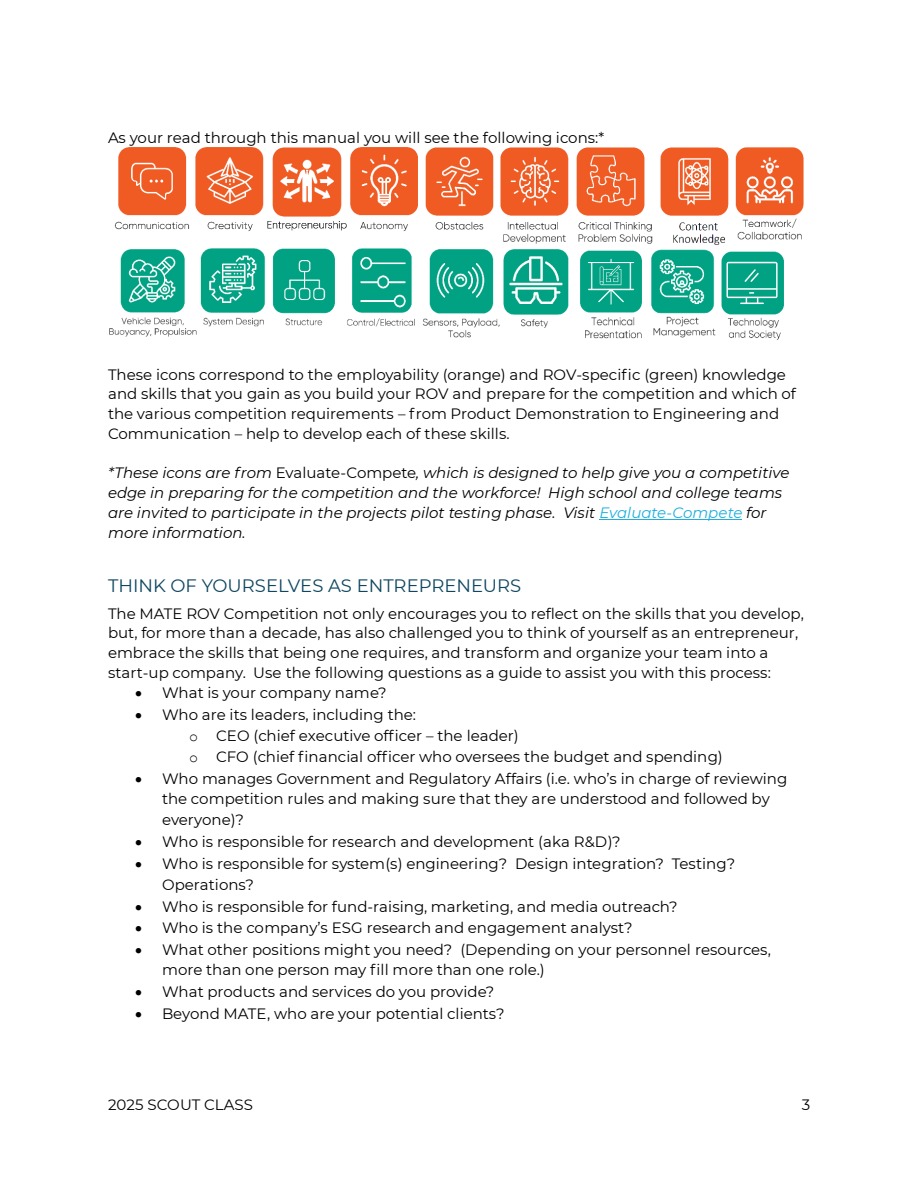
<style>
.page{position:relative;width:918px;height:1188px;background:#fff}
.page>*{position:absolute;margin:0;border:0;box-sizing:border-box;transform-origin:0 0}
.t1{font:18px "Montserrat";color:#0f4761}
.t2{font:15px/19.8px "Montserrat";color:#000}
.t3{font:italic 15px/19.8px "Montserrat";color:#000}
.s1{font-style:normal}
.s2{color:#1dafde}
.s3{font-family:"Courier New"}
</style>
<div class="page">
<hr style="left:600px;top:519px;width:142px;height:1px;background:#1dafde">
<img style="left:109px;top:147px;width:695px;height:193px">
<p class="t2" style="left:108px;top:127px;width:498px">As your read through this manual you will see the following icons:*</p>
<p class="t2" style="left:108px;top:364px;width:690px">These icons correspond to the employability (orange) and ROV-specific (green) knowledge and skills that you gain as you build your ROV and prepare for the competition and which of the various competition requirements – from Product Demonstration to Engineering and Communication – help to develop each of these skills.</p>
<p class="t3" style="left:108px;top:463px;width:683px">*These icons are from <span class="s1">Evaluate-Compete</span>, which is designed to help give you a competitive edge in preparing for the competition and the workforce! High school and college teams are invited to participate in the projects pilot testing phase. Visit <span class="s2">Evaluate-Compete</span> for more information.</p>
<h3 class="t1" style="left:108px;top:574px;width:415px">THINK OF YOURSELVES AS ENTREPRENEURS</h3>
<p class="t2" style="left:108px;top:603px;width:697px">The MATE ROV Competition not only encourages you to reflect on the skills that you develop, but, for more than a decade, has also challenged you to think of yourself as an entrepreneur, embrace the skills that being one requires, and transform and organize your team into a start-up company. Use the following questions as a guide to assist you with this process:</p>
<p class="t2" style="left:135px;top:683px;width:253px">• What is your company name?</p>
<p class="t2" style="left:135px;top:705px;width:282px">• Who are its leaders, including the:</p>
<p class="t2" style="left:189px;top:726px;width:331px"><span class="s3">o</span> CEO (chief executive officer – the leader)</p>
<p class="t2" style="left:189px;top:747px;width:535px"><span class="s3">o</span> CFO (chief financial officer who oversees the budget and spending)</p>
<p class="t2" style="left:162px;top:768px;width:627px;line-height:20.9px;text-indent:-27px">• Who manages Government and Regulatory Affairs (i.e. who’s in charge of reviewing the competition rules and making sure that they are understood and followed by everyone)?</p>
<p class="t2" style="left:135px;top:832px;width:487px">• Who is responsible for research and development (aka R&amp;D)?</p>
<p class="t2" style="left:162px;top:853px;width:575px;line-height:21px;text-indent:-27px">• Who is responsible for system(s) engineering? Design integration? Testing?<br>Operations?</p>
<p class="t2" style="left:135px;top:896px;width:544px">• Who is responsible for fund-raising, marketing, and media outreach?</p>
<p class="t2" style="left:135px;top:918px;width:499px">• Who is the company’s ESG research and engagement analyst?</p>
<p class="t2" style="left:162px;top:939px;width:610px;line-height:20.7px;text-indent:-27px">• What other positions might you need? (Depending on your personnel resources, more than one person may fill more than one role.)</p>
<p class="t2" style="left:135px;top:982px;width:361px">• What products and services do you provide?</p>
<p class="t2" style="left:135px;top:1004px;width:371px">• Beyond MATE, who are your potential clients?</p>
<p class="t2" style="left:108px;top:1095px;width:146px">2025 SCOUT CLASS</p>
<p class="t2" style="left:802px;top:1095px;width:10px">3</p>
</div>
